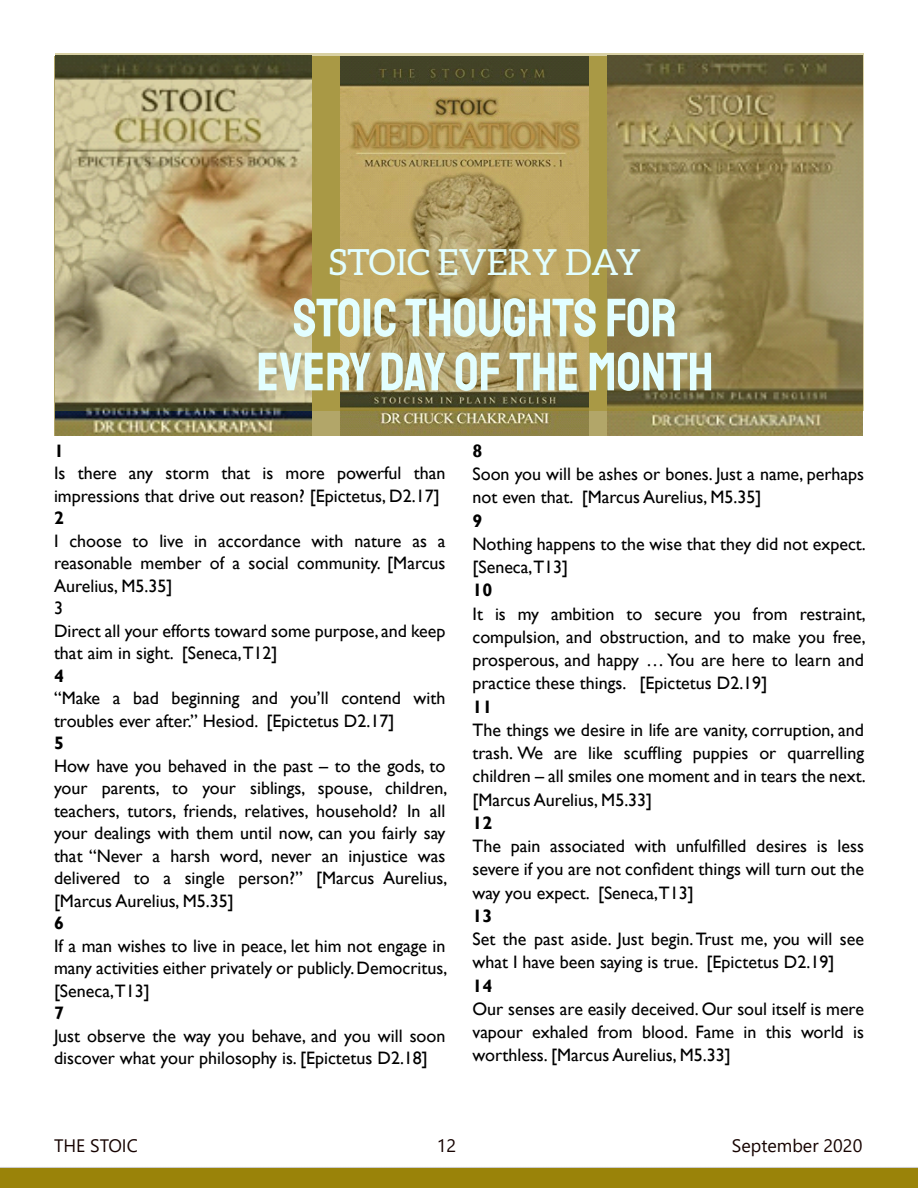
<style>
.page{position:relative;width:918px;height:1188px;background:#fff}
.page>*{position:absolute;margin:0;border:0;box-sizing:border-box;transform-origin:0 0}
.t1{font:54px/54px "Staatliches";color:#e2feff;text-align:center}
.t2{font:36px "Aleo";color:#e2feff}
.t3{font:18px/22.5px "Gill Sans";color:#000}
.t4{font:18px "Segoe UI";color:#160301}
.t5{font:700 18px "Gill Sans";color:#000}
</style>
<div class="page">
<div style="left:0;top:1167px;width:918px;height:21px;background:#9a8309"></div>
<img style="left:340px;top:411px;width:248px;height:24px">
<img style="left:56px;top:411px;width:255px;height:25px">
<img style="left:608px;top:411px;width:255px;height:25px">
<img style="left:55px;top:54px;width:809px;height:357px">
<h2 class="t2" style="left:329px;top:246px;width:314px">STOIC EVERY DAY</h2>
<h1 class="t1" style="left:257px;top:292px;width:458px">STOIC THOUGHTS FOR<br>EVERY DAY OF THE MONTH</h1>
<p class="t5" style="left:54px;top:445px;width:11px">1</p>
<p class="t3" style="left:54px;top:464px;width:393px">Is there any storm that is more powerful than impressions that drive out reason? [Epictetus, D2.17]</p>
<p class="t5" style="left:54px;top:512px;width:11px">2</p>
<p class="t3" style="left:54px;top:532px;width:393px">I choose to live in accordance with nature as a reasonable member of a social community. [Marcus Aurelius, M5.35]<br>3<br>Direct all your efforts toward some purpose, and keep that aim in sight. [Seneca,T12]</p>
<p class="t5" style="left:54px;top:670px;width:11px">4</p>
<p class="t3" style="left:54px;top:689px;width:393px">“Make a bad beginning and you’ll contend with troubles ever after.” Hesiod. [Epictetus D2.17]</p>
<p class="t5" style="left:54px;top:737px;width:11px">5</p>
<p class="t3" style="left:54px;top:757px;width:395px;text-align:justify">How have you behaved in the past – to the gods, to your parents, to your siblings, spouse, children, teachers, tutors, friends, relatives, household? In all your dealings with them until now, can you fairly say that “Never a harsh word, never an injustice was delivered to a single person?” [Marcus Aurelius, [Marcus Aurelius, M5.35]</p>
<p class="t5" style="left:54px;top:917px;width:11px">6</p>
<p class="t3" style="left:54px;top:937px;width:395px;text-align:justify">If a man wishes to live in peace, let him not engage in many activities either privately or publicly.Democritus, [Seneca,T13]</p>
<p class="t5" style="left:54px;top:1007px;width:11px">7</p>
<p class="t3" style="left:54px;top:1027px;width:393px">Just observe the way you behave, and you will soon discover what your philosophy is. [Epictetus D2.18]</p>
<p class="t5" style="left:472px;top:445px;width:11px">8</p>
<p class="t3" style="left:472px;top:464px;width:393px;line-height:23.2px">Soon you will be ashes or bones. Just a name, perhaps not even that. [Marcus Aurelius, M5.35]</p>
<p class="t5" style="left:472px;top:514px;width:11px">9</p>
<p class="t3" style="left:472px;top:534px;width:395px;line-height:23.2px">Nothing happens to the wise that they did not expect. [Seneca,T13]</p>
<p class="t5" style="left:472px;top:584px;width:21px">10</p>
<p class="t3" style="left:472px;top:604px;width:395px;line-height:23.2px;text-align:justify">It is my ambition to secure you from restraint, compulsion, and obstruction, and to make you free, prosperous, and happy … You are here to learn and practice these things. [Epictetus D2.19]</p>
<p class="t5" style="left:472px;top:700px;width:21px">11</p>
<p class="t3" style="left:472px;top:720px;width:395px;line-height:23.2px;text-align:justify">The things we desire in life are vanity, corruption, and trash. We are like scuffling puppies or quarrelling children – all smiles one moment and in tears the next. [Marcus Aurelius, M5.33]</p>
<p class="t5" style="left:472px;top:817px;width:21px">12</p>
<p class="t3" style="left:472px;top:836px;width:393px;line-height:23.2px;text-align:justify">The pain associated with unfulfilled desires is less severe if you are not confident things will turn out the way you expect. [Seneca,T13]</p>
<p class="t5" style="left:472px;top:910px;width:21px">13</p>
<p class="t3" style="left:472px;top:929px;width:393px;line-height:23.2px">Set the past aside. Just begin. Trust me, you will see what I have been saying is true. [Epictetus D2.19]</p>
<p class="t5" style="left:472px;top:979px;width:21px">14</p>
<p class="t3" style="left:472px;top:999px;width:393px;line-height:23.2px;text-align:justify">Our senses are easily deceived. Our soul itself is mere vapour exhaled from blood. Fame in this world is worthless. [Marcus Aurelius, M5.33]</p>
<p class="t4" style="left:54px;top:1139px;width:85px">THE STOIC</p>
<p class="t4" style="left:437px;top:1139px;width:21px">12</p>
<p class="t4" style="left:732px;top:1139px;width:132px">September 2020</p>
</div>
